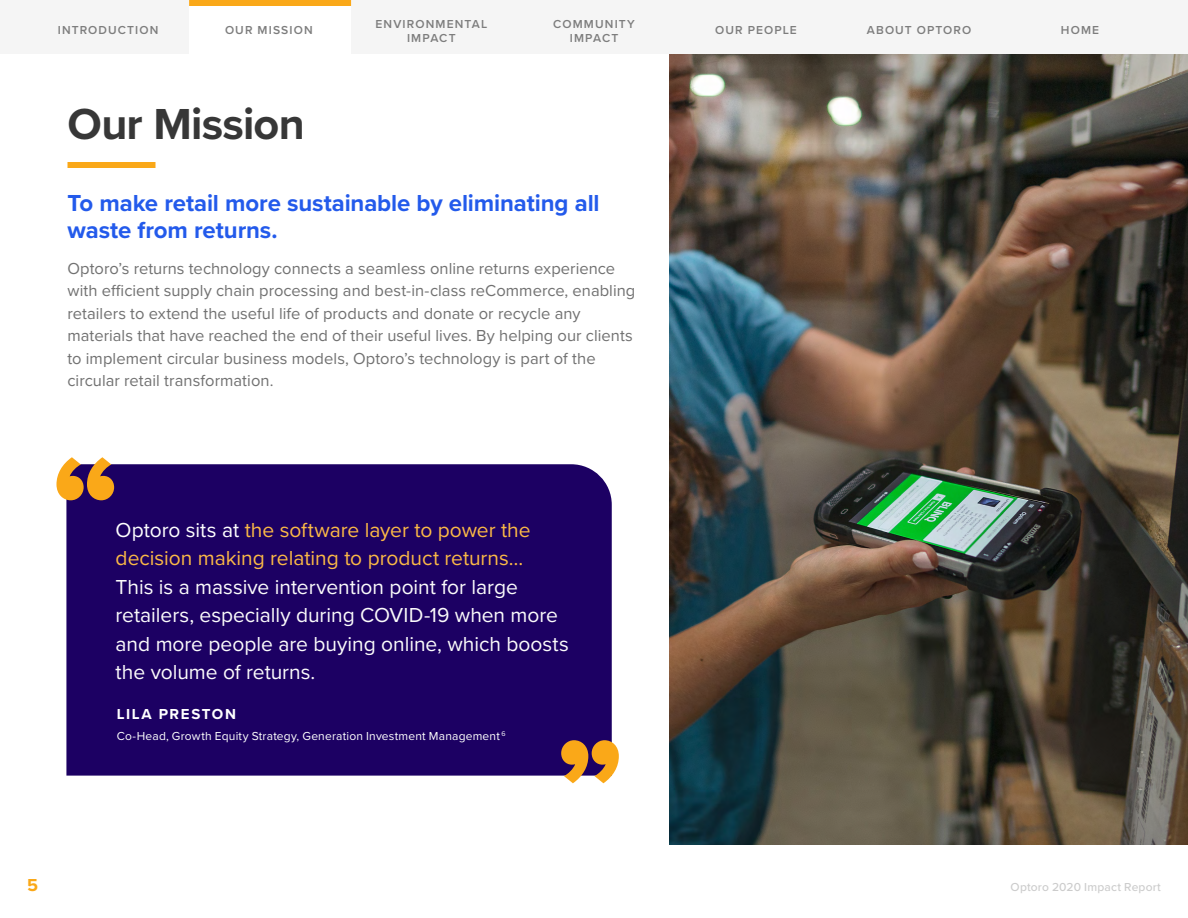
<style>
.page{position:relative;width:1188px;height:918px;background:#fff}
.page>*{position:absolute;margin:0;border:0;box-sizing:border-box;transform-origin:0 0}
.t1{font:700 45px "Proxima Nova";letter-spacing:-.015em;color:#373737}
.t2{font:700 24px/27px "Proxima Nova";letter-spacing:-.005em;color:#235aeb}
.t3{font:21px/28.5px "Proxima Nova";color:#fbfbfb}
.t4{font:21px/28.5px "Proxima Nova";color:#fbb946}
.t5{font:700 18px "Proxima Nova";color:#faa818}
.t6{font:16.5px/22.5px "Proxima Nova";letter-spacing:.005em;color:#717171}
.t7{font:700 15px "Proxima Nova";letter-spacing:.11em;color:#fff}
.t8{font:600 12px/13.5px "Proxima Nova";letter-spacing:.095em;color:#7d7d7d;text-align:center}
.t9{font:12px "Proxima Nova";letter-spacing:.015em;color:#fff}
.t10{font:500 12px "Proxima Nova";letter-spacing:.015em;color:#ccc}
.s1{color:#fff}
</style>
<div class="page">
<div style="left:0;top:0;width:1188px;height:54px;background:#f5f5f5"></div>
<div style="left:189px;top:0;width:162px;height:54px;background:#fff"></div>
<div style="left:189px;top:0;width:162px;height:6px;background:#faa818"></div>
<img style="left:669px;top:54px;width:519px;height:791px">
<div style="left:66px;top:464px;width:546px;height:312px;background:#1c0063"></div>
<div style="left:68px;top:162px;width:88px;height:6px;background:#faa818"></div>
<svg style="left:56px;top:457px;width:58px;height:43px;background:#ca914e"></svg>
<svg style="left:561px;top:740px;width:58px;height:43px;background:#c88e4c"></svg>
<p class="t8" style="left:225px;top:23px;width:89px">OUR MISSION</p>
<p class="t8" style="left:375px;top:17px;width:113px">ENVIRONMENTAL<br>IMPACT</p>
<p class="t8" style="left:553px;top:17px;width:83px">COMMUNITY<br>IMPACT</p>
<p class="t8" style="left:58px;top:23px;width:102px">INTRODUCTION</p>
<p class="t8" style="left:715px;top:23px;width:83px">OUR PEOPLE</p>
<p class="t8" style="left:867px;top:23px;width:106px">ABOUT OPTORO</p>
<p class="t8" style="left:1061px;top:23px;width:40px">HOME</p>
<h1 class="t1" style="left:68px;top:91px;width:239px">Our Mission</h1>
<h2 class="t2" style="left:68px;top:189px;width:534px">To make retail more sustainable by eliminating all waste from returns.</h2>
<p class="t6" style="left:68px;top:256px;width:569px">Optoro’s returns technology connects a seamless online returns experience with efficient supply chain processing and best-in-class reCommerce, enabling retailers to extend the useful life of products and donate or recycle any materials that have reached the end of their useful lives. By helping our clients to implement circular business models, Optoro’s technology is part of the circular retail transformation.</p>
<p class="t4" style="left:116px;top:515px;width:417px"><span class="s1">Optoro sits at</span> the software layer to power the decision making relating to product returns…</p>
<p class="t3" style="left:116px;top:572px;width:455px">This is a massive intervention point for large retailers, especially during COVID-19 when more and more people are buying online, which boosts the volume of returns.</p>
<p class="t7" style="left:117px;top:703px;width:121px">LILA PRESTON</p>
<p class="t9" style="left:117px;top:727px;width:390px">Co-Head, Growth Equity Strategy, Generation Investment Management <sup>6</sup></p>
<p class="t5" style="left:27px;top:872px;width:12px">5</p>
<p class="t10" style="left:1011px;top:878px;width:152px">Optoro 2020 Impact Report</p>
</div>
